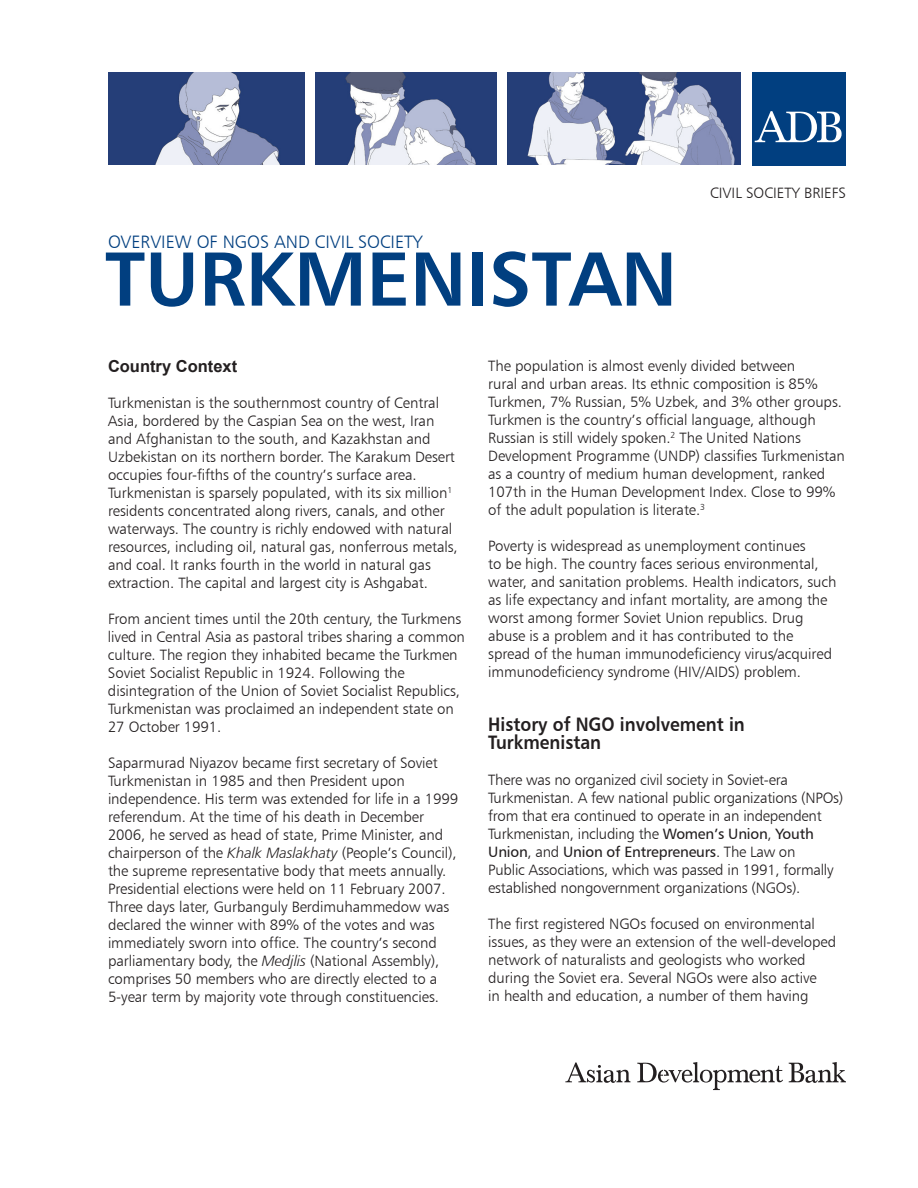
<style>
.page{position:relative;width:918px;height:1188px;background:#fff}
.page>*{position:absolute;margin:0;border:0;box-sizing:border-box;transform-origin:0 0}
.t1{font:76.5px "Humanist 777 BT Bold B";color:#013f80}
.t2{font:19.5px/18px "Humanist 777 BT Bold B";color:#231f20;scale:.9 1}
.t3{font:18px "Humanist 777 BT Light B";color:#013f80}
.t4{font:700 16.5px "Arial";color:#231f20}
.t5{font:15px/18px "Humanist 777 BT Light B";letter-spacing:-.005em;color:#231f20}
.t6{font:15px "Humanist 777 BT Roman B";letter-spacing:-.015em;color:#231f20}
.s1{font-family:"Humanist 777 BT Light Italic B"}
.s2{font-family:"Humanist 777 BT Roman B"}
.s3{font-family:"Humanist 777 BT Light B"}
</style>
<div class="page">
<div style="left:752px;top:72px;width:94px;height:94px;background:#013f80"></div>
<svg style="left:755px;top:111px;width:87px;height:31px"></svg>
<svg style="left:565px;top:1062px;width:281px;height:28px"></svg>
<img style="left:507px;top:72px;width:233px;height:93px">
<img style="left:108px;top:72px;width:196px;height:93px">
<img style="left:315px;top:72px;width:181px;height:93px">
<p class="t3" style="left:108px;top:230px;width:316px">overview of ngos and civil society</p>
<h1 class="t1" style="left:105px;top:231px;width:574px">Turkmenistan</h1>
<p class="t5" style="left:710px;top:184px;width:137px">civil society briefs</p>
<p class="t4" style="left:108px;top:355px;width:131px">Country Context</p>
<p class="t5" style="left:108px;top:394px;width:351px">Turkmenistan is the southernmost country of Central Asia, bordered by the Caspian Sea on the west, I ran and Afghanistan to the south, and Kazakhstan and Uzbekistan on its northern border. The Karakum Desert occupies four-fifths of the country’s surface area.<br>Turkmenistan is sparsely populated, with its six million<sup>1 </sup>residents concentrated along rivers, canals, and other waterways. The country is richly endowed with natural resources, including oil, natural gas, nonferrous metals, and coal. It ranks fourth in the world in natural gas extraction. The capital and largest city is Ashgabat.</p>
<p class="t5" style="left:108px;top:610px;width:359px">From ancient times until the 20th century, the Turkmens lived in Central Asia as pastoral tribes sharing a common culture. The region they inhabited became the Turkmen Soviet Socialist Republic in 1924. Following the disintegration of the Union of Soviet Socialist Republics, Turkmenistan was proclaimed an independent state on 27 October 1991.</p>
<p class="t5" style="left:108px;top:754px;width:352px">Saparmurad N iyazov became first secretary of Soviet Turkmenistan in 1985 and then President upon independence. His term was extended for life in a 1999 referendum. At the time of his death in December 2006, he served as head of state, Prime Minister, and chairperson of the <span class="s1">Khalk Maslakhaty</span> (People’s Council), the supreme representative body that meets annually.<br>Presidential elections were held on 11 February 2007.<br>Three days later, Gurbanguly Berdimuhammedow was declared the winner with 89% of the votes and was immediately sworn into office. The country’s second parliamentary body, the <span class="s1">Medjlis</span> (N ational Assembly), comprises 50 members who are directly elected to a 5-year term by majority vote through constituencies.</p>
<p class="t5" style="left:488px;top:357px;width:358px">The population is almost evenly divided between<br>rural and urban areas. Its ethnic composition is 85% Turkmen, 7% Russian, 5% Uzbek, and 3% other groups.<br>Turkmen is the country’s official language, although Russian is still widely spoken.<sup>2</sup> The United Nations Development Programme (UND P) classifies Turkmenistan as a country of medium human development, ranked 107th in the Human Development I ndex. Close to 99% of the adult population is literate.<sup>3</sup></p>
<p class="t5" style="left:488px;top:537px;width:350px">Poverty is widespread as unemployment continues<br>to be high. The country faces serious environmental, water, and sanitation problems. Health indicators, such as life expectancy and infant mortality, are among the worst among former Soviet Union republics. Drug abuse is a problem and it has contributed to the spread of the human immunodeficiency virus/acquired immunodeficiency syndrome (HIV/AIDS</p>
<p class="t5" style="left:735px;top:663px;width:67px">) problem.</p>
<h2 class="t2" style="left:488px;top:715px;width:287px">History of NGO involvement in<br>Turkmenistan</h2>
<p class="t5" style="left:488px;top:771px;width:357px">There was no organized civil society in Soviet-era Turkmenistan. A few national public organizations (N POs) from that era continued to operate in an independent Turkmenistan, including the <span class="s2">Women’s Union</span>, <span class="s2">Youth</span></p>
<p class="t6" style="left:488px;top:843px;width:309px">Union<span class="s3">, and</span> Union of Entrepreneurs<span class="s3">. The Law on</span></p>
<p class="t5" style="left:488px;top:861px;width:347px">Public Associations, which was passed in 1991, formally established nongovernment organizations (NGO</p>
<p class="t5" style="left:786px;top:879px;width:16px">s).</p>
<p class="t5" style="left:488px;top:915px;width:132px">The first registered NGO</p>
<p class="t5" style="left:488px;top:915px;width:349px;text-indent:152px">s focused on environmental issues, as they were an extension of the well-developed network of naturalists and geologists who worked during the Soviet era. Several NGO</p>
<p class="t5" style="left:488px;top:969px;width:330px;text-indent:219px">s were also active in health and education, a number of them having</p>
</div>
